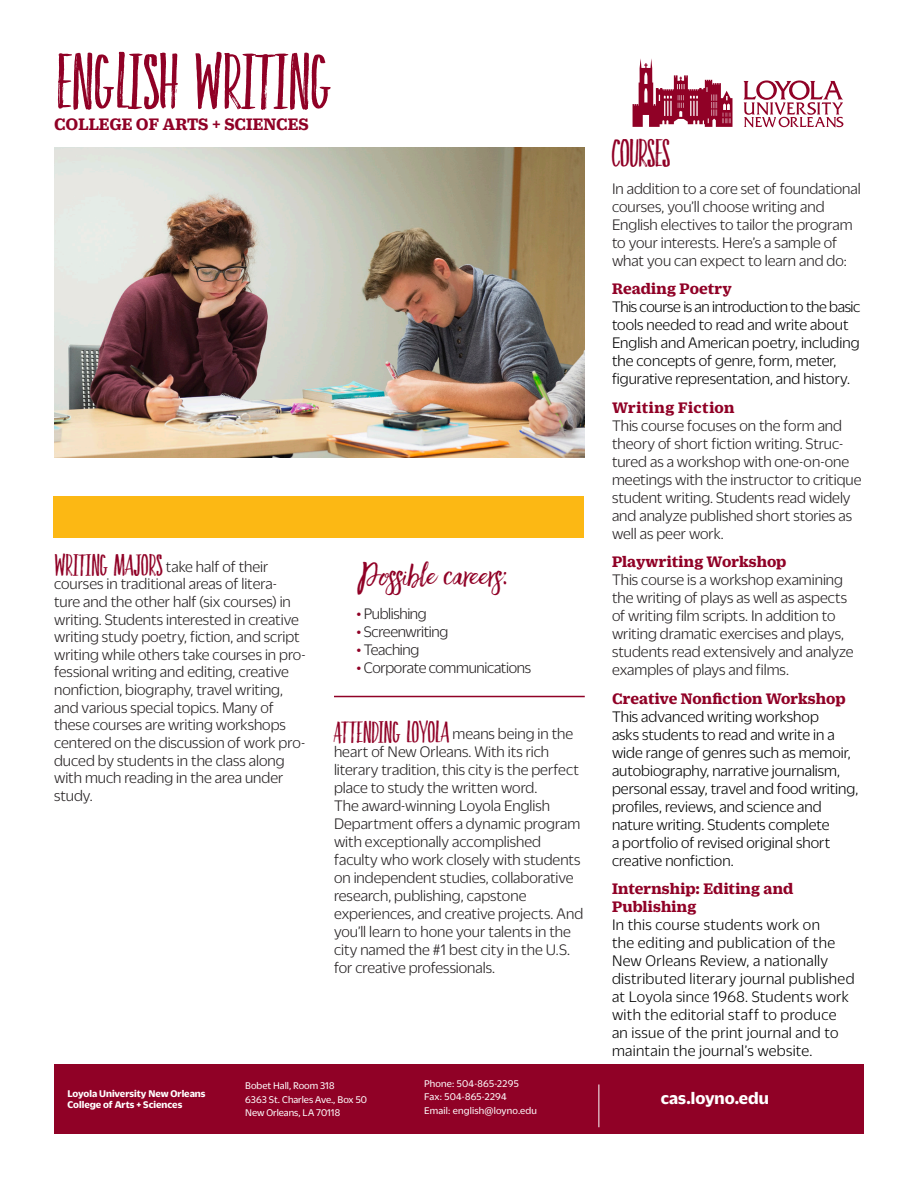
<style>
.page{position:relative;width:918px;height:1188px;background:#fff}
.page>*{position:absolute;margin:0;border:0;box-sizing:border-box;transform-origin:0 0}
.t1{font:54px "Faith And Glory Two";color:#900126}
.t2{font:27px "Faith And Glory One";letter-spacing:-.005em;color:#900126}
.t3{font:27px "Faith And Glory Two";letter-spacing:-.03em;color:#900126}
.t4{font:21px "Faith And Glory Two";color:#900126}
.t5{font:700 18px "Duplicate Ionic";color:#900126}
.t6{font:700 18px "Duplicate Sans";color:#fff}
.t7{font:300 16.5px/18px "Duplicate Sans";color:#231f20}
.t8{font:300 16.5px/18px "Duplicate Sans";color:#000}
.t9{font:300 16.5px/18px "Duplicate Sans";letter-spacing:.02em;color:#000}
.t10{font:300 16.5px "Duplicate Sans";letter-spacing:-.02em;color:#231f20}
.t11{font:700 16.5px "Duplicate Ionic";letter-spacing:.01em;color:#900126}
.t12{font:700 16.5px "Duplicate Ionic";letter-spacing:.03em;color:#900126}
.t13{font:300 16.5px "Duplicate Sans";letter-spacing:-.025em;color:#231f20}
.t14{font:10.5px "Duplicate Sans";color:#fff}
.t15{font:700 10.5px "Duplicate Sans";color:#fff}
.t16{font:10.5px "Duplicate Sans";letter-spacing:.02em;color:#fff}
.s1{font-family:"Faith And Glory Two";font-weight:400;font-size:21px;color:#900126}
.s2{color:#900126}
.s3{font-family:"Duplicate Sans";font-weight:300;font-size:16.5px;color:#231f20}
.s4{font-family:"Duplicate Ionic";font-weight:700;color:#900126}
</style>
<div class="page">
<div style="left:53px;top:497px;width:531px;height:41px;background:#fcb814"></div>
<img style="left:54px;top:147px;width:530px;height:311px">
<div style="left:54px;top:1065px;width:810px;height:69px;background:#900126"></div>
<hr style="left:598px;top:1084px;width:1px;height:43px;background:#fff">
<svg style="left:633px;top:58px;width:100px;height:69px"></svg>
<svg style="left:743px;top:80px;width:100px;height:47px"></svg>
<hr style="left:334px;top:696px;width:251px;height:1px;background:#900126">
<p class="t1" style="left:56px;top:42px;width:277px">ENGLISH WRITING</p>
<p class="t5" style="left:54px;top:111px;width:256px">COLLEGE OF ARTS + SCIENCES</p>
<p class="t7" style="left:54px;top:557px;width:253px"><span class="s1">WRITING MAJORS</span> take half of their courses in traditional areas of litera&shy;ture and the other half (six courses) in writing. Students interested in creative writing study poetry, fiction, and script writing while others take courses in pro&shy;fessional writing and editing, creative nonfiction, biography, travel writing, and various special topics. Many of these courses are writing workshops centered on the discussion of work pro&shy;duced by students in the class along with much reading in the area under study.</p>
<p class="t2" style="left:357px;top:558px;width:152px">Possible careers:</p>
<p class="t10" style="left:357px;top:603px;width:72px"><span class="s2">•</span> Publishing</p>
<p class="t13" style="left:357px;top:621px;width:93px"><span class="s2">•</span> Screenwriting</p>
<p class="t10" style="left:357px;top:639px;width:64px"><span class="s2">•</span> Teaching</p>
<p class="t10" style="left:357px;top:657px;width:176px"><span class="s2">•</span> Corporate communications</p>
<p class="t4" style="left:334px;top:717px;width:241px">ATTENDING LOYOLA <span class="s3">means being in the</span></p>
<p class="t7" style="left:334px;top:742px;width:251px">heart of New Orleans. With its rich literary tradition, this city is the perfect place to study the written word.<br>The award-winning Loyola English Department offers a dynamic program with exceptionally accomplished faculty who work closely with students on independent studies, collaborative research, publishing, capstone experiences, and creative projects. And you’ll learn to hone your talents in the city named the #1 best city in the U.S. for creative professionals.</p>
<p class="t15" style="left:68px;top:1087px;width:139px">Loyola University New Orleans</p>
<p class="t15" style="left:68px;top:1097px;width:116px">College of Arts + Sciences</p>
<p class="t14" style="left:245px;top:1079px;width:91px">Bobet Hall, Room 318</p>
<p class="t14" style="left:245px;top:1092px;width:123px">6363 St. Charles Ave., Box 50</p>
<p class="t14" style="left:245px;top:1106px;width:97px">New Orleans, LA 70118</p>
<p class="t16" style="left:424px;top:1077px;width:96px">Phone: 504-865-2295</p>
<p class="t14" style="left:424px;top:1090px;width:84px">Fax: 504-865-2294</p>
<p class="t16" style="left:424px;top:1104px;width:114px">Email: english@loyno.edu</p>
<p class="t3" style="left:612px;top:133px;width:60px">COURSES</p>
<p class="t7" style="left:612px;top:178px;width:250px">In addition to a core set of foundational courses, you’ll choose writing and English electives to tailor the program to your interests. Here’s a sample of what you can expect to learn and do:</p>
<p class="t8" style="left:612px;top:279px;width:250px"><span class="s4">Reading Poetry<br></span>This course is an introduction to the basic tools needed to read and write about English and American poetry, including the concepts of genre, form, meter, figurative representation, and history.</p>
<p class="t12" style="left:612px;top:395px;width:124px">Writing Fiction</p>
<p class="t7" style="left:612px;top:415px;width:251px">This course focuses on the form and theory of short fiction writing. Struc&shy;tured as a workshop with one-on-one meetings with the instructor to critique student writing. Students read widely and analyze published short stories as well as peer work.</p>
<p class="t11" style="left:612px;top:550px;width:176px">Playwriting Workshop</p>
<p class="t7" style="left:612px;top:570px;width:243px">This course is a workshop examining the writing of plays as well as aspects of writing film scripts. In addition to writing dramatic exercises and plays, students read extensively and analyze examples of plays and films.</p>
<p class="t8" style="left:612px;top:688px;width:248px"><span class="s4">Creative Nonfiction Workshop </span>This advanced writing workshop<br>asks students to read and write in a wide range of genres such as memoir, autobiography, narrative journalism, personal essay, travel and food writing, profiles, reviews, and science and nature writing. Students complete<br>a portfolio of revised original short creative nonfiction.</p>
<p class="t9" style="left:612px;top:879px;width:244px"><span class="s4">Internship: Editing and<br>Publishing<br></span>In this course students work on<br>the editing and publication of the<br>New Orleans Review, a nationally distributed literary journal published at Loyola since 1968. Students work with the editorial staff to produce an issue of the print journal and to maintain the journal’s website.</p>
<p class="t6" style="left:661px;top:1086px;width:110px">cas.loyno.edu</p>
</div>
